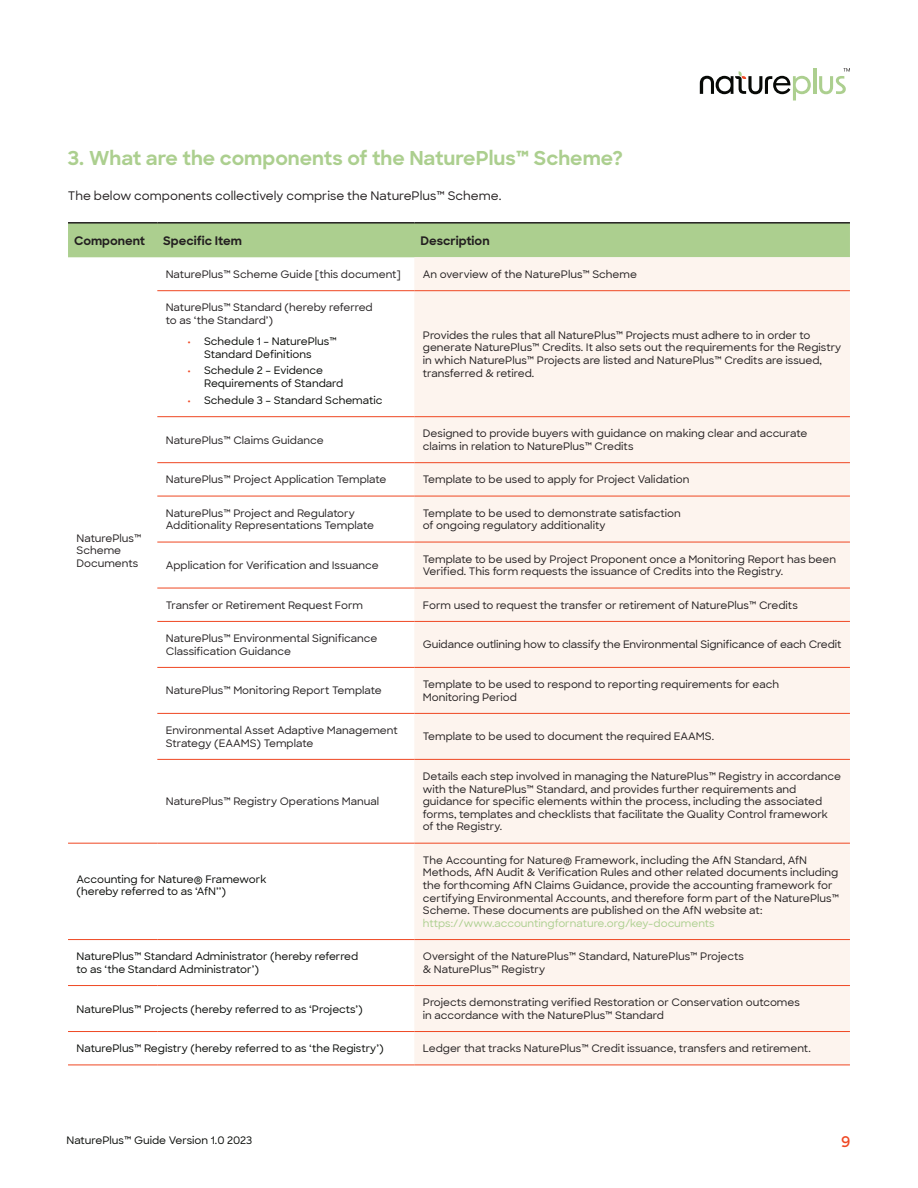
<style>
.page{position:relative;width:918px;height:1188px;background:#fff}
.page>*{position:absolute;margin:0;border:0;box-sizing:border-box;transform-origin:0 0}
.t1{font:700 19.5px "Sharp Sans";color:#accf8f}
.t2{font:600 15px "Sharp Sans";color:#ef4722}
.t3{font:500 12px "Sharp Sans";color:#231f20}
.t4{font:700 12px "Sharp Sans";color:#231f20}
.t5{font:500 10.5px/12.6px "Sharp Sans";color:#231f20}
.t6{font:500 10.5px/12.6px "Sharp Sans";color:#070906}
.t7{font:500 10.5px "Sharp Sans";color:#accf8f}
.s1{font-weight:600;color:#ef4722}
</style>
<div class="page">
<hr style="left:813px;top:68px;width:3px;height:26px;background:#accf8f">
<svg style="left:700px;top:71px;width:111px;height:29px"></svg>
<svg style="left:819px;top:68px;width:31px;height:26px"></svg>
<div style="left:68px;top:224px;width:782px;height:33px;background:#accf8f"></div>
<div style="left:414px;top:257px;width:436px;height:808px;background:#fdf4ee"></div>
<hr style="left:157px;top:290px;width:257px;height:1px;background:#ef4722">
<hr style="left:414px;top:290px;width:436px;height:1px;background:#ef4722">
<hr style="left:157px;top:416px;width:257px;height:1px;background:#ef4722">
<hr style="left:414px;top:416px;width:436px;height:1px;background:#ef4722">
<hr style="left:157px;top:462px;width:257px;height:1px;background:#ef4722">
<hr style="left:414px;top:462px;width:436px;height:1px;background:#ef4722">
<hr style="left:157px;top:496px;width:257px;height:1px;background:#ef4722">
<hr style="left:414px;top:496px;width:436px;height:1px;background:#ef4722">
<hr style="left:157px;top:542px;width:257px;height:1px;background:#ef4722">
<hr style="left:414px;top:542px;width:436px;height:1px;background:#ef4722">
<hr style="left:157px;top:588px;width:257px;height:1px;background:#ef4722">
<hr style="left:414px;top:588px;width:436px;height:1px;background:#ef4722">
<hr style="left:157px;top:621px;width:257px;height:1px;background:#ef4722">
<hr style="left:414px;top:621px;width:436px;height:1px;background:#ef4722">
<hr style="left:157px;top:667px;width:257px;height:1px;background:#ef4722">
<hr style="left:414px;top:667px;width:436px;height:1px;background:#ef4722">
<hr style="left:157px;top:713px;width:257px;height:1px;background:#ef4722">
<hr style="left:414px;top:713px;width:436px;height:1px;background:#ef4722">
<hr style="left:157px;top:759px;width:257px;height:1px;background:#ef4722">
<hr style="left:414px;top:759px;width:436px;height:1px;background:#ef4722">
<hr style="left:68px;top:843px;width:89px;height:1px;background:#ef4722">
<hr style="left:157px;top:843px;width:257px;height:1px;background:#ef4722">
<hr style="left:414px;top:843px;width:436px;height:1px;background:#ef4722">
<hr style="left:68px;top:939px;width:89px;height:1px;background:#ef4722">
<hr style="left:157px;top:939px;width:257px;height:1px;background:#ef4722">
<hr style="left:414px;top:939px;width:436px;height:1px;background:#ef4722">
<hr style="left:68px;top:985px;width:89px;height:1px;background:#ef4722">
<hr style="left:157px;top:985px;width:257px;height:1px;background:#ef4722">
<hr style="left:414px;top:985px;width:436px;height:1px;background:#ef4722">
<hr style="left:68px;top:1031px;width:89px;height:1px;background:#ef4722">
<hr style="left:157px;top:1031px;width:257px;height:1px;background:#ef4722">
<hr style="left:414px;top:1031px;width:436px;height:1px;background:#ef4722">
<hr style="left:68px;top:1065px;width:89px;height:1px;background:#ef4722">
<hr style="left:157px;top:1065px;width:257px;height:1px;background:#ef4722">
<hr style="left:414px;top:1065px;width:436px;height:1px;background:#ef4722">
<hr style="left:68px;top:222px;width:89px;height:2px;background:#231f20">
<hr style="left:157px;top:222px;width:257px;height:2px;background:#231f20">
<hr style="left:414px;top:222px;width:436px;height:2px;background:#231f20">
<h1 class="t1" style="left:68px;top:143px;width:557px">3. What are the components of the NaturePlus™ Scheme?</h1>
<p class="t3" style="left:68px;top:187px;width:435px">The below components collectively comprise the NaturePlus™ Scheme.</p>
<p class="t4" style="left:74px;top:231px;width:73px">Component</p>
<p class="t4" style="left:163px;top:231px;width:80px">Specific Item</p>
<p class="t4" style="left:420px;top:231px;width:71px">Description</p>
<p class="t5" style="left:77px;top:531px;width:66px">NaturePlus™<br>Scheme<br>Documents</p>
<p class="t5" style="left:166px;top:267px;width:236px">NaturePlus™ Scheme Guide [this document]</p>
<p class="t5" style="left:423px;top:267px;width:216px">An overview of the NaturePlus™ Scheme</p>
<p class="t5" style="left:166px;top:301px;width:208px">NaturePlus™ Standard (hereby referred to as ‘the Standard’)</p>
<p class="t6" style="left:204px;top:334px;width:134px;text-indent:-17px"><span class="s1">•</span> Schedule 1 – NaturePlus™<br>Standard Definitions</p>
<p class="t6" style="left:204px;top:364px;width:141px;text-indent:-17px"><span class="s1">•</span> Schedule 2 – Evidence<br>Requirements of Standard</p>
<p class="t6" style="left:187px;top:393px;width:197px"><span class="s1">•</span> Schedule 3 – Standard Schematic</p>
<p class="t5" style="left:423px;top:328px;width:420px">Provides the rules that all NaturePlus™ Projects must adhere to in order to generate NaturePlus™ Credits. It also sets out the requirements for the Registry in which NaturePlus™ Projects are listed and NaturePlus™ Credits are issued, transferred &amp; retired.</p>
<p class="t5" style="left:166px;top:433px;width:159px">NaturePlus™ Claims Guidance</p>
<p class="t5" style="left:423px;top:427px;width:386px">Designed to provide buyers with guidance on making clear and accurate claims in relation to NaturePlus™ Credits</p>
<p class="t5" style="left:166px;top:473px;width:222px">NaturePlus™ Project Application Template</p>
<p class="t5" style="left:423px;top:473px;width:268px">Template to be used to apply for Project Validation</p>
<p class="t5" style="left:166px;top:506px;width:210px">NaturePlus™ Project and Regulatory<br>Additionality Representations Template</p>
<p class="t5" style="left:423px;top:506px;width:260px">Template to be used to demonstrate satisfaction of ongoing regulatory additionality</p>
<p class="t5" style="left:166px;top:558px;width:214px">Application for Verification and Issuance</p>
<p class="t5" style="left:423px;top:552px;width:415px">Template to be used by Project Proponent once a Monitoring Report has been<br>Verified. This form requests the issuance of Credits into the Registry.</p>
<p class="t5" style="left:166px;top:598px;width:199px">Transfer or Retirement Request Form</p>
<p class="t5" style="left:423px;top:598px;width:376px">Form used to request the transfer or retirement of NaturePlus™ Credits</p>
<p class="t5" style="left:166px;top:632px;width:213px">NaturePlus™ Environmental Significance<br>Classification Guidance</p>
<p class="t5" style="left:423px;top:638px;width:420px">Guidance outlining how to classify the Environmental Significance of each Credit</p>
<p class="t5" style="left:166px;top:684px;width:217px">NaturePlus™ Monitoring Report Template</p>
<p class="t5" style="left:423px;top:678px;width:358px">Template to be used to respond to reporting requirements for each<br>Monitoring Period</p>
<p class="t5" style="left:166px;top:723px;width:233px">Environmental Asset Adaptive Management<br>Strategy (EAAMS) Template</p>
<p class="t5" style="left:423px;top:730px;width:293px">Template to be used to document the required EAAMS.</p>
<p class="t5" style="left:166px;top:795px;width:215px">NaturePlus™ Registry Operations Manual</p>
<p class="t5" style="left:423px;top:769px;width:420px">Details each step involved in managing the NaturePlus™ Registry in accordance with the NaturePlus™ Standard, and provides further requirements and guidance for specific elements within the process, including the associated forms, templates and checklists that facilitate the Quality Control framework of the Registry.</p>
<p class="t6" style="left:77px;top:872px;width:191px">Accounting for Nature® Framework (hereby referred to as ‘AfN’’)</p>
<p class="t5" style="left:423px;top:853px;width:418px">The Accounting for Nature® Framework, including the AfN Standard, AfN Methods, AfN Audit &amp; Verification Rules and other related documents including the forthcoming AfN Claims Guidance, provide the accounting framework for certifying Environmental Accounts, and therefore form part of the NaturePlus™ Scheme. These documents are published on the AfN website at:</p>
<p class="t7" style="left:423px;top:915px;width:293px">https://www.accountingfornature.org/key-documents</p>
<p class="t6" style="left:77px;top:950px;width:283px">NaturePlus™ Standard Administrator (hereby referred to as ‘the Standard Administrator’)</p>
<p class="t5" style="left:423px;top:950px;width:323px">Oversight of the NaturePlus™ Standard, NaturePlus™ Projects &amp; NaturePlus™ Registry</p>
<p class="t6" style="left:77px;top:1002px;width:288px">NaturePlus™ Projects (hereby referred to as ‘Projects’)</p>
<p class="t5" style="left:423px;top:996px;width:379px">Projects demonstrating verified Restoration or Conservation outcomes in accordance with the NaturePlus™ Standard</p>
<p class="t6" style="left:77px;top:1042px;width:309px">NaturePlus™ Registry (hereby referred to as ‘the Registry’)</p>
<p class="t5" style="left:423px;top:1042px;width:390px">Ledger that tracks NaturePlus™ Credit issuance, transfers and retirement.</p>
<p class="t6" style="left:67px;top:1134px;width:187px">NaturePlus™ Guide Version 1.0 2023</p>
<h2 class="t2" style="left:841px;top:1130px;width:11px">9</h2>
</div>
